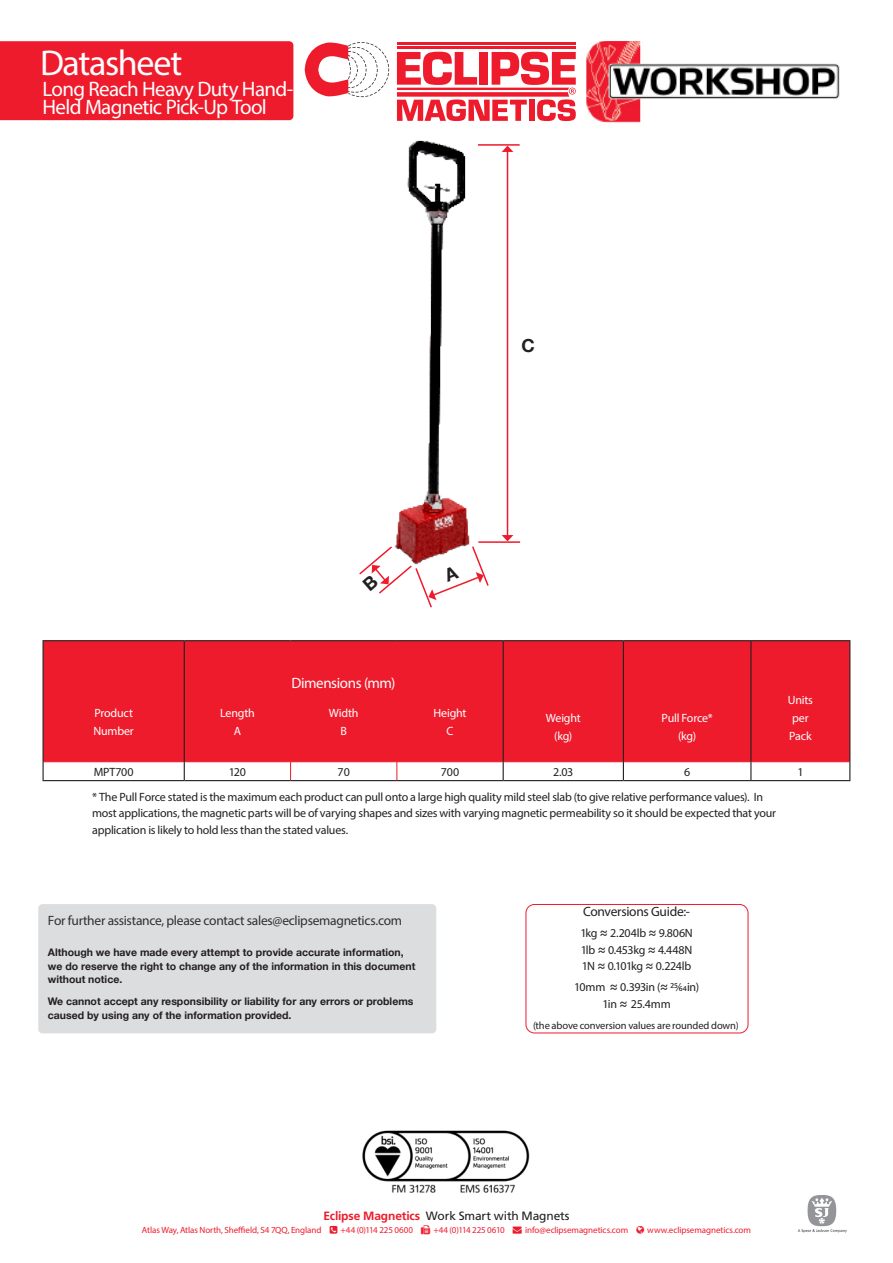
<style>
.page{position:relative;width:893px;height:1263px;background:#fff}
.page>*{position:absolute;margin:0;border:0;box-sizing:border-box;transform-origin:0 0}
.t1{font:36px "Myriad Pro";letter-spacing:-.035em;color:#fff}
.t2{font:21px "Myriad Pro";letter-spacing:-.035em;color:#fff}
.t3{font:700 18px "Helvetica Neue";color:#231f20}
.t4{font:15px "Myriad Pro";letter-spacing:-.025em;color:#fff}
.t5{font:13.5px "Myriad Pro";letter-spacing:-.02em;color:#312f30}
.t6{font:13.5px "Myriad Pro";letter-spacing:-.02em;color:#231f20}
.t7{font:12px/16.5px "Myriad Pro";letter-spacing:-.02em;color:#231f20}
.t8{font:12px "Myriad Pro";letter-spacing:-.02em;color:#fff}
.t9{font:12px "Frutiger";letter-spacing:-.01em;color:#231f20}
.t10{font:12px "Myriad Pro";letter-spacing:-.06em;color:#231f20}
.t11{font:700 10.5px/13.5px "Helvetica Neue";color:#231f20}
.t12{font:10.5px "Myriad Pro";letter-spacing:-.015em;color:#231f20}
.t13{font:9px "Myriad Pro";letter-spacing:-.01em;color:#ee1b2c}
.s1{font-family:"Tahoma"}
.s2{font-weight:700;color:#ee1b2c}
</style>
<div class="page">
<img style="left:396px;top:140px;width:125px;height:405px">
<div style="left:44px;top:641px;width:805px;height:120px;background:#ee1b2c"></div>
<hr style="left:185px;top:761px;width:105px;height:1px;background:#ee1b2c">
<hr style="left:504px;top:761px;width:119px;height:1px;background:#ee1b2c">
<hr style="left:624px;top:761px;width:126px;height:1px;background:#ee1b2c">
<hr style="left:751px;top:761px;width:98px;height:1px;background:#ee1b2c">
<hr style="left:44px;top:761px;width:140px;height:1px;background:#ee1b2c">
<hr style="left:503px;top:640px;width:120px;height:1px;background:#231f20">
<hr style="left:503px;top:780px;width:120px;height:1px;background:#231f20">
<hr style="left:290px;top:761px;width:107px;height:1px;background:#ee1b2c">
<svg style="left:290px;top:762px;width:1px;height:18px"></svg>
<hr style="left:397px;top:761px;width:106px;height:1px;background:#ee1b2c">
<svg style="left:397px;top:762px;width:1px;height:18px"></svg>
<hr style="left:184px;top:640px;width:107px;height:1px;background:#231f20">
<hr style="left:184px;top:641px;width:1px;height:121px;background:#231f20">
<hr style="left:291px;top:640px;width:106px;height:1px;background:#231f20">
<hr style="left:397px;top:640px;width:106px;height:1px;background:#231f20">
<hr style="left:503px;top:641px;width:1px;height:121px;background:#231f20">
<svg style="left:184px;top:762px;width:1px;height:18px"></svg>
<svg style="left:503px;top:762px;width:1px;height:18px"></svg>
<hr style="left:184px;top:780px;width:107px;height:1px;background:#231f20">
<hr style="left:291px;top:780px;width:106px;height:1px;background:#231f20">
<hr style="left:397px;top:780px;width:106px;height:1px;background:#231f20">
<hr style="left:43px;top:640px;width:141px;height:1px;background:#231f20">
<hr style="left:43px;top:641px;width:1px;height:121px;background:#231f20">
<svg style="left:43px;top:762px;width:1px;height:18px"></svg>
<hr style="left:43px;top:780px;width:141px;height:1px;background:#231f20">
<hr style="left:623px;top:640px;width:128px;height:1px;background:#231f20">
<hr style="left:623px;top:641px;width:1px;height:121px;background:#231f20">
<hr style="left:751px;top:640px;width:99px;height:1px;background:#231f20">
<hr style="left:750px;top:641px;width:1px;height:121px;background:#231f20">
<hr style="left:849px;top:641px;width:1px;height:121px;background:#231f20">
<svg style="left:623px;top:762px;width:1px;height:18px"></svg>
<svg style="left:750px;top:762px;width:1px;height:18px"></svg>
<svg style="left:849px;top:762px;width:1px;height:18px"></svg>
<hr style="left:623px;top:780px;width:128px;height:1px;background:#231f20">
<hr style="left:751px;top:780px;width:99px;height:1px;background:#231f20">
<div style="left:329px;top:675px;width:30px;height:60px;background:#ee1b2c"></div>
<div style="left:340px;top:693px;width:7px;height:60px;background:#ee1b2c"></div>
<div style="left:546px;top:679px;width:35px;height:60px;background:#ee1b2c"></div>
<div style="left:554px;top:697px;width:18px;height:60px;background:#ee1b2c"></div>
<div style="left:662px;top:679px;width:51px;height:60px;background:#ee1b2c"></div>
<div style="left:678px;top:697px;width:18px;height:60px;background:#ee1b2c"></div>
<div style="left:788px;top:661px;width:25px;height:60px;background:#ee1b2c"></div>
<div style="left:789px;top:697px;width:23px;height:60px;background:#ee1b2c"></div>
<div style="left:38px;top:904px;width:398px;height:129px;background:#dcdddf;border-radius:4px"></div>
<img style="left:362px;top:1130px;width:168px;height:63px">
<img style="left:797px;top:1195px;width:50px;height:38px">
<div style="left:291px;top:646px;width:105px;height:60px;background:#ee1b2c"></div>
<div style="left:0;top:41px;width:293px;height:79px;background:#ee1b2c"></div>
<hr style="left:478px;top:541px;width:42px;height:2px;background:#ee1b2c">
<hr style="left:478px;top:144px;width:42px;height:2px;background:#ee1b2c">
<hr style="left:507px;top:151px;width:1px;height:385px;background:#ee1b2c">
<svg style="left:502px;top:146px;width:11px;height:6px"></svg>
<svg style="left:502px;top:535px;width:11px;height:6px"></svg>
<hr style="left:397px;top:47px;width:179px;height:2px;background:#ee1b2c">
<hr style="left:397px;top:42px;width:179px;height:2px;background:#ee1b2c">
<svg style="left:397px;top:52px;width:179px;height:69px"></svg>
<svg style="left:305px;top:42px;width:84px;height:55px"></svg>
<div style="left:526px;top:904px;width:222px;height:129px;border:1px solid #ee1b2c;border-radius:9px"></div>
<img style="left:587px;top:41px;width:253px;height:82px">
<svg style="left:359px;top:545px;width:130px;height:63px"></svg>
<p class="t1" style="left:40px;top:41px;width:144px">Datasheet</p>
<p class="t2" style="left:43px;top:76px;width:252px">Long Reach Heavy Duty Hand-</p>
<p class="t2" style="left:43px;top:94px;width:226px">Held Magnetic Pick-Up Tool</p>
<p class="t3" style="left:521px;top:335px;width:15px">C</p>
<p class="t8" style="left:94px;top:706px;width:40px">Product</p>
<p class="t8" style="left:93px;top:724px;width:42px">Number</p>
<p class="t8" style="left:220px;top:706px;width:36px">Length</p>
<p class="t8" style="left:234px;top:724px;width:9px">A</p>
<p class="t4" style="left:291px;top:673px;width:106px">Dimensions (mm)</p>
<p class="t8" style="left:329px;top:706px;width:31px">Width</p>
<p class="t8" style="left:340px;top:724px;width:8px">B</p>
<p class="t8" style="left:434px;top:706px;width:34px">Height</p>
<p class="t8" style="left:447px;top:724px;width:8px">C</p>
<p class="t8" style="left:546px;top:710px;width:36px">Weight</p>
<p class="t8" style="left:554px;top:728px;width:20px">(kg)</p>
<p class="t8" style="left:662px;top:710px;width:53px">Pull Force*</p>
<p class="t8" style="left:678px;top:728px;width:20px">(kg)</p>
<p class="t8" style="left:788px;top:692px;width:27px">Units</p>
<p class="t8" style="left:792px;top:710px;width:18px">per</p>
<p class="t8" style="left:789px;top:728px;width:24px">Pack</p>
<p class="t7" style="left:94px;top:763px;width:41px">MPT700</p>
<p class="t7" style="left:229px;top:763px;width:19px">120</p>
<p class="t7" style="left:338px;top:763px;width:14px">70</p>
<p class="t7" style="left:441px;top:763px;width:20px">700</p>
<p class="t7" style="left:553px;top:763px;width:22px">2.03</p>
<p class="t7" style="left:684px;top:763px;width:8px">6</p>
<p class="t7" style="left:797px;top:763px;width:8px">1</p>
<p class="t7" style="left:92px;top:788px;width:685px">* The Pull Force stated is the maximum each product can pull onto a large high quality mild steel slab (to give relative performance values). In most applications, the magnetic parts will be of varying shapes and sizes with varying magnetic permeability so it should be expected that your application is likely to hold less than the stated values.</p>
<p class="t5" style="left:48px;top:912px;width:356px">For further assistance, please contact sales@eclipsemagnetics.com</p>
<p class="t11" style="left:48px;top:946px;width:369px">Although we have made every attempt to provide accurate information, we do reserve the right to change any of the information in this document without notice.</p>
<p class="t11" style="left:48px;top:995px;width:367px">We cannot accept any responsibility or liability for any errors or problems caused by using any of the information provided.</p>
<p class="t6" style="left:583px;top:903px;width:108px">Conversions Guide:-</p>
<p class="t7" style="left:580px;top:925px;width:114px">1kg <span class="s1">≈</span> 2.204lb <span class="s1">≈</span> 9.806N</p>
<p class="t7" style="left:581px;top:941px;width:113px">1lb <span class="s1">≈</span> 0.453kg <span class="s1">≈</span> 4.448N</p>
<p class="t10" style="left:582px;top:959px;width:111px">1N <span class="s1">≈</span> 0.101kg <span class="s1">≈</span> 0.224lb</p>
<p class="t7" style="left:574px;top:979px;width:126px">10mm <span class="s1">≈</span> 0.393in (<span class="s1">≈</span> 25/64in)</p>
<p class="t7" style="left:602px;top:995px;width:70px">1in <span class="s1">≈</span> 25.4mm</p>
<p class="t12" style="left:533px;top:1018px;width:207px">(the above conversion values are rounded down)</p>
<p class="t9" style="left:323px;top:1209px;width:248px"><span class="s2">Eclipse Magnetics</span> Work Smart with Magnets</p>
<p class="t13" style="left:142px;top:1224px;width:181px">Atlas Way, Atlas North, Sheffield, S4 7QQ, England</p>
<p class="t13" style="left:341px;top:1224px;width:74px">+44 (0)114 225 0600</p>
<p class="t13" style="left:433px;top:1224px;width:196px">+44 (0)114 225 0610 → info@eclipsemagnetics.com</p>
<p class="t13" style="left:647px;top:1224px;width:105px">www.eclipsemagnetics.com</p>
</div>
